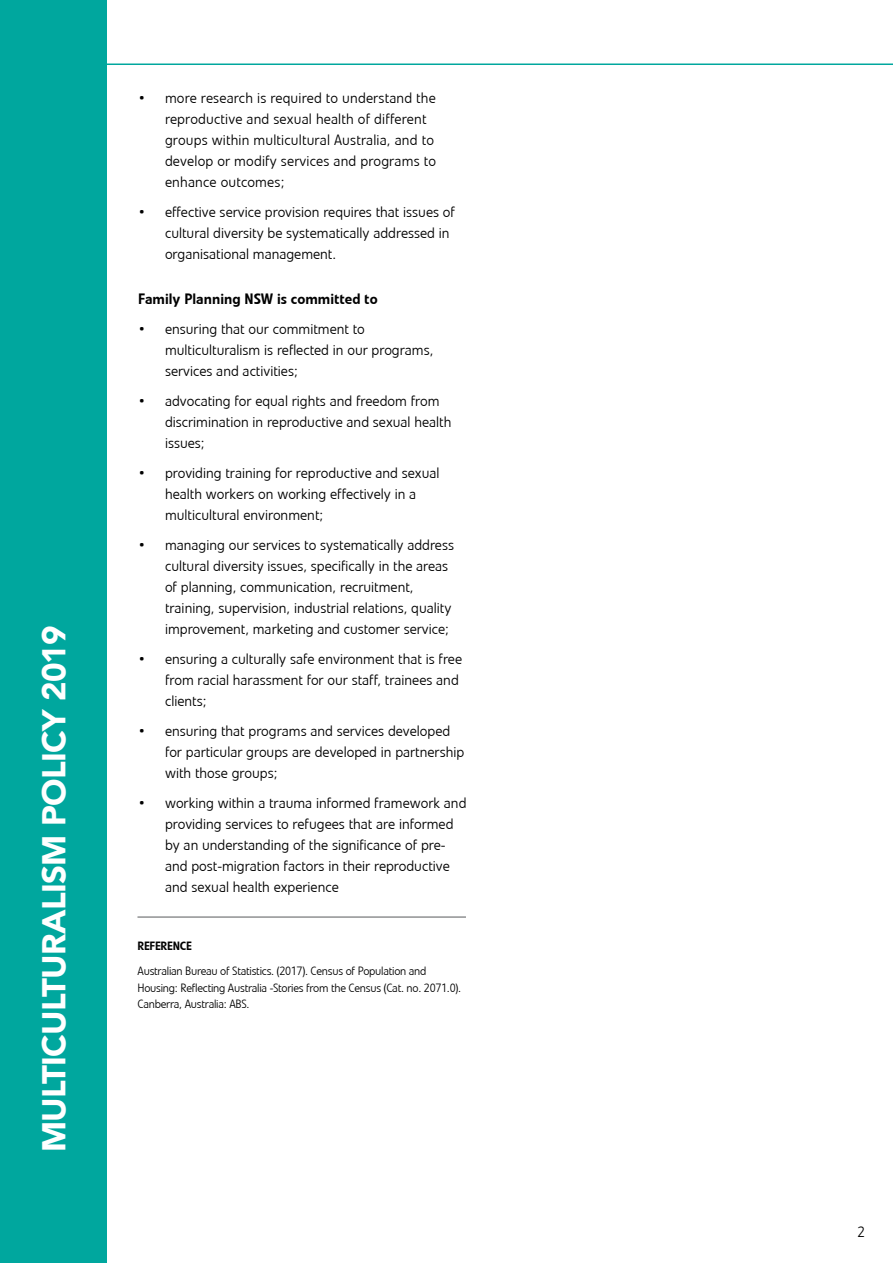
<style>
.page{position:relative;width:893px;height:1263px;background:#fff}
.page>*{position:absolute;margin:0;border:0;box-sizing:border-box;transform-origin:0 0}
.t1{font:900 33px "Avenir LT";letter-spacing:-.02em;color:#fff}
.t2{font:300 15px/21px "Linotype Veto";color:#000}
.t3{font:500 15px "Linotype Veto";color:#000}
.t4{font:300 12px/16.5px "Linotype Veto";letter-spacing:-.02em;color:#000}
.t5{font:500 12px "Linotype Veto";letter-spacing:-.02em;color:#000}
</style>
<div class="page">
<div style="left:0;top:0;width:106px;height:1263px;background:#00a79e"></div>
<hr style="left:0;top:63px;width:893px;height:2px;background:#00a79e">
<hr style="left:137px;top:917px;width:329px;height:1px;background:#58595b">
<h1 class="t1" style="left:34px;top:1152px;width:529px;rotate:-90deg">MULTICULTURALISM POLICY 2019</h1>
<p class="t2" style="left:165px;top:87px;width:273px;text-indent:-27px">• more research is required to understand the reproductive and sexual health of different groups within multicultural Australia, and to develop or modify services and programs to enhance outcomes;</p>
<p class="t2" style="left:165px;top:201px;width:291px;text-indent:-27px">• effective service provision requires that issues of cultural diversity be systematically addressed in organisational management.</p>
<p class="t3" style="left:138px;top:290px;width:241px">Family Planning NSW is committed to</p>
<p class="t2" style="left:165px;top:318px;width:270px;text-indent:-27px">• ensuring that our commitment to multiculturalism is reflected in our programs, services and activities;</p>
<p class="t2" style="left:165px;top:390px;width:288px;text-indent:-27px">• advocating for equal rights and freedom from discrimination in reproductive and sexual health issues;</p>
<p class="t2" style="left:165px;top:462px;width:276px;text-indent:-27px">• providing training for reproductive and sexual health workers on working effectively in a multicultural environment;</p>
<p class="t2" style="left:165px;top:534px;width:291px;text-indent:-27px">• managing our services to systematically address cultural diversity issues, specifically in the areas of planning, communication, recruitment, training, supervision, industrial relations, quality improvement, marketing and customer service;</p>
<p class="t2" style="left:165px;top:648px;width:299px;text-indent:-27px">• ensuring a culturally safe environment that is free from racial harassment for our staff, trainees and clients;</p>
<p class="t2" style="left:165px;top:720px;width:301px;text-indent:-27px">• ensuring that programs and services developed for particular groups are developed in partnership with those groups;</p>
<p class="t2" style="left:165px;top:792px;width:303px;text-indent:-27px">• working within a trauma informed framework and providing services to refugees that are informed by an understanding of the significance of pre&shy;and post-migration factors in their reproductive and sexual health experience</p>
<p class="t5" style="left:137px;top:939px;width:56px">REFERENCE</p>
<p class="t4" style="left:137px;top:963px;width:325px">Australian Bureau of Statistics. (2017). Census of Population and<br>Housing: Reflecting Australia -Stories from the Census (Cat. no. 2071.0).<br>Canberra, Australia: ABS.</p>
<p class="t2" style="left:857px;top:1221px;width:9px">2</p>
</div>
